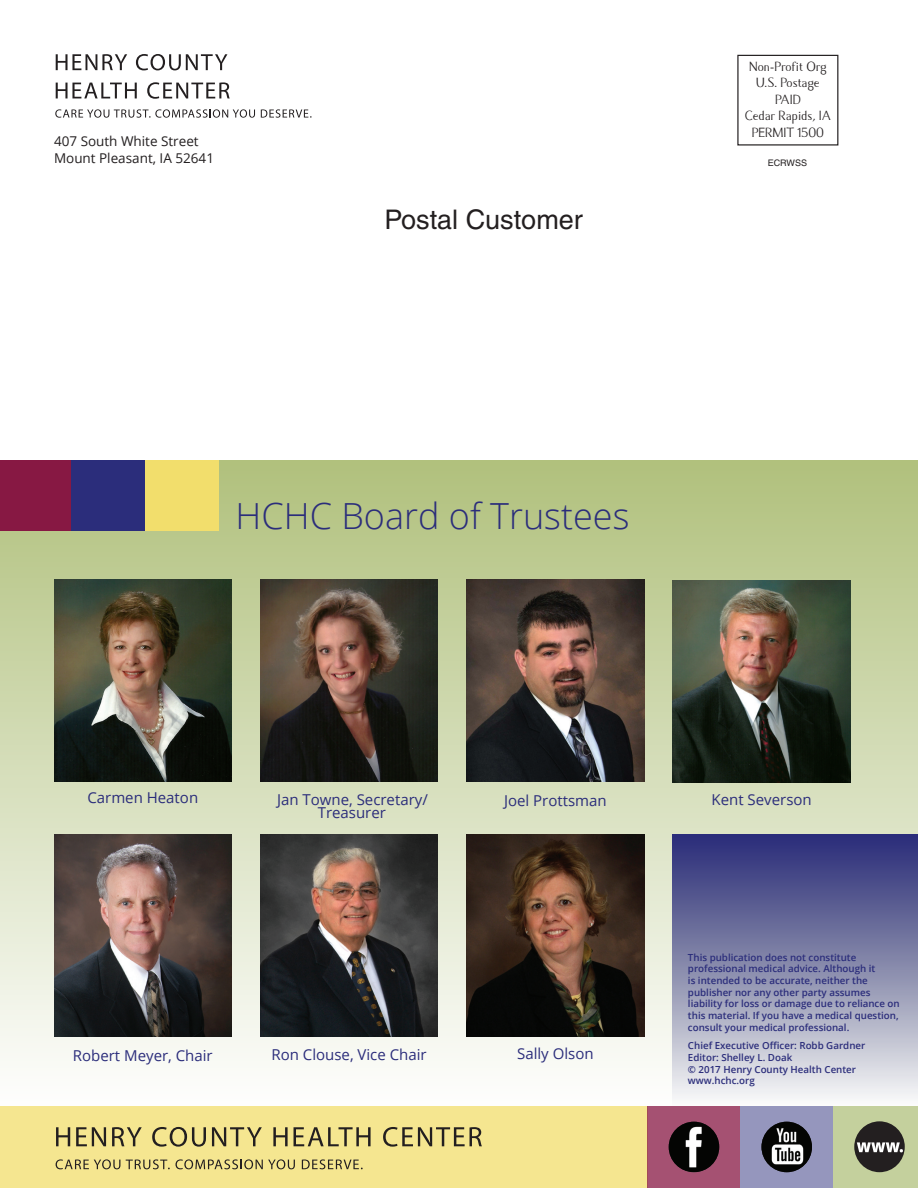
<style>
.page{position:relative;width:918px;height:1188px;background:#fff}
.page>*{position:absolute;margin:0;border:0;box-sizing:border-box;transform-origin:0 0}
.t1{font:300 36px "Open Sans";color:#2b2d7b}
.t2{font:27px "Helvetica";color:#231f20}
.t3{font:15px "Open Sans";color:#2b2d7b}
.t4{font:13.5px/16.5px "Caramella";color:#231f20;text-align:center}
.t5{font:13.5px/16.2px "Open Sans";color:#231f20}
.t6{font:600 9.75px/11.7px "Open Sans";color:#2b2d7b}
.t7{font:9px "Helvetica";color:#231f20}
</style>
<div class="page">
<div style="left:0;top:1106px;width:648px;height:82px;background:#f5e690"></div>
<svg style="left:56px;top:54px;width:71px;height:16px"></svg>
<svg style="left:136px;top:54px;width:91px;height:16px"></svg>
<svg style="left:56px;top:83px;width:81px;height:15px"></svg>
<svg style="left:147px;top:82px;width:83px;height:17px"></svg>
<svg style="left:55px;top:109px;width:200px;height:9px"></svg>
<svg style="left:261px;top:109px;width:51px;height:9px"></svg>
<div style="left:0;top:461px;width:918px;height:645px;background:linear-gradient(to bottom,#adbd7a,#f9f8f8)"></div>
<img style="left:54px;top:580px;width:178px;height:202px">
<img style="left:260px;top:580px;width:178px;height:202px">
<img style="left:467px;top:580px;width:177px;height:202px">
<img style="left:260px;top:835px;width:178px;height:202px">
<img style="left:467px;top:835px;width:177px;height:202px">
<div style="left:833px;top:1106px;width:85px;height:82px;background:#c4d09d"></div>
<div style="left:740px;top:1106px;width:93px;height:82px;background:#9596bd"></div>
<div style="left:648px;top:1106px;width:92px;height:82px;background:#a55172"></div>
<img style="left:54px;top:835px;width:178px;height:202px">
<img style="left:673px;top:580px;width:177px;height:202px">
<div style="left:145px;top:461px;width:74px;height:70px;background:#f2de6c"></div>
<div style="left:0;top:461px;width:71px;height:70px;background:#871843"></div>
<div style="left:71px;top:461px;width:74px;height:70px;background:#2b2d7b"></div>
<div style="left:673px;top:835px;width:245px;height:271px;background:linear-gradient(to bottom,#252872,#f6f7f2)"></div>
<img style="left:669px;top:1122px;width:50px;height:50px;border-radius:25px">
<img style="left:761px;top:1122px;width:51px;height:50px;border-radius:25px">
<div style="left:854px;top:1121px;width:51px;height:51px;background:#231f20;border-radius:50%"></div>
<svg style="left:857px;top:1142px;width:46px;height:10px"></svg>
<svg style="left:56px;top:1127px;width:14px;height:19px"></svg>
<svg style="left:76px;top:1127px;width:30px;height:19px"></svg>
<svg style="left:112px;top:1127px;width:30px;height:19px"></svg>
<svg style="left:152px;top:1127px;width:54px;height:20px"></svg>
<svg style="left:212px;top:1127px;width:50px;height:19px"></svg>
<svg style="left:273px;top:1127px;width:15px;height:19px"></svg>
<svg style="left:294px;top:1127px;width:77px;height:19px"></svg>
<svg style="left:383px;top:1127px;width:99px;height:20px"></svg>
<svg style="left:56px;top:1159px;width:64px;height:10px"></svg>
<svg style="left:126px;top:1159px;width:44px;height:10px"></svg>
<svg style="left:176px;top:1159px;width:119px;height:10px"></svg>
<svg style="left:302px;top:1159px;width:61px;height:10px"></svg>
<div style="left:737px;top:55px;width:101px;height:91px;border:1px solid #231f20"></div>
<h3 class="t5" style="left:54px;top:133px;width:162px">407 South White Street<br>Mount Pleasant, IA 52641</h3>
<h2 class="t2" style="left:385px;top:203px;width:200px">Postal Customer</h2>
<h3 class="t4" style="left:745px;top:59px;width:88px">Non-Profit Org<br>U.S. Postage<br>PAID<br>Cedar Rapids, IA<br>PERMIT 1500</h3>
<p class="t7" style="left:768px;top:157px;width:41px">ECRWSS</p>
<h1 class="t1" style="left:236px;top:491px;width:395px">HCHC Board of Trustees</h1>
<h3 class="t3" style="left:87px;top:787px;width:112px">Carmen Heaton</h3>
<h3 class="t3" style="left:277px;top:789px;width:152px">Jan Towne, Secretary/</h3>
<h3 class="t3" style="left:504px;top:790px;width:104px">Joel Prottsman</h3>
<h3 class="t3" style="left:318px;top:803px;width:70px">Treasurer</h3>
<h3 class="t3" style="left:73px;top:1045px;width:141px">Robert Meyer, Chair</h3>
<h3 class="t3" style="left:271px;top:1045px;width:157px">Ron Clouse, Vice Chair</h3>
<h3 class="t3" style="left:517px;top:1044px;width:78px">Sally Olson</h3>
<h3 class="t3" style="left:712px;top:789px;width:102px">Kent Severson</h3>
<p class="t6" style="left:688px;top:951px;width:213px">This publication does not constitute professional medical advice. Although it<br>is intended to be accurate, neither the publisher nor any other party assumes liability for loss or damage due to reliance on this material. If you have a medical question, consult your medical professional.</p>
<p class="t6" style="left:688px;top:1040px;width:179px">Chief Executive Officer: Robb Gardner<br>Editor: Shelley L. Doak<br>© 2017 H enry County H ealth Center www.hchc.org</p>
</div>
